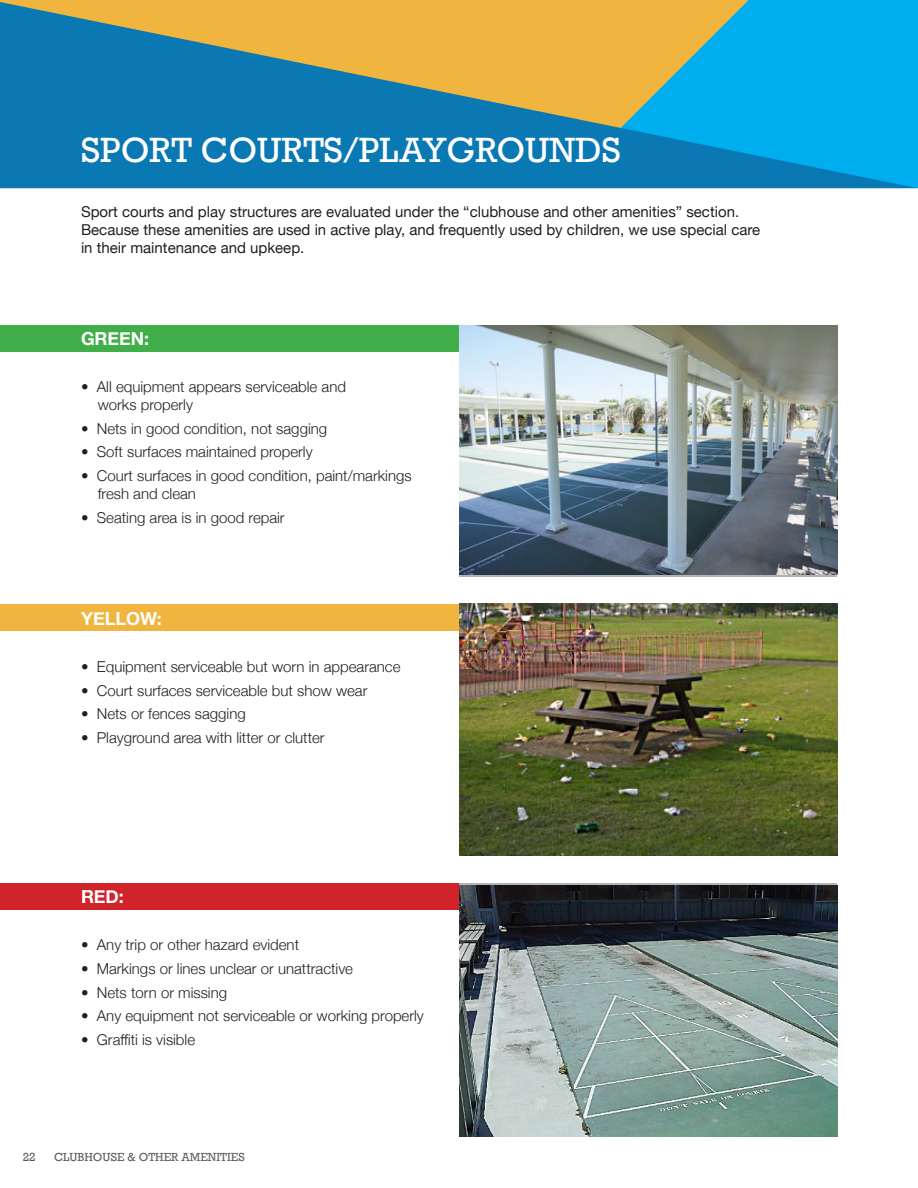
<style>
.page{position:relative;width:918px;height:1188px;background:#fff}
.page>*{position:absolute;margin:0;border:0;box-sizing:border-box;transform-origin:0 0}
.CONTENT_TITLE{font:36px "Rockwell";color:#fff}
.CONTENT_BODY{font:700 18px "Helvetica Neue";color:#fff}
.CONTENT_BODY-2{font:300 15px/18px "Helvetica Neue";color:#231f20}
.Content_Intros{font:15px/18px "Helvetica Neue";color:#231f20}
.CONTENT_BODY-3{font:12px "Rockwell";color:#636366}
.t1{font:12px "Rockwell";color:#57585a}
</style>
<div class="page">
<div style="left:0;top:325px;width:490px;height:27px;background:#40ae49"></div>
<div style="left:0;top:604px;width:490px;height:28px;background:#efb53e"></div>
<div style="left:0;top:884px;width:490px;height:26px;background:#d1232a"></div>
<svg style="left:0;top:0;width:918px;height:188px;background:#48959f"></svg>
<img style="left:459px;top:325px;width:378px;height:250px">
<img style="left:459px;top:885px;width:378px;height:252px">
<img style="left:459px;top:603px;width:378px;height:252px">
<p class="CONTENT_TITLE" style="left:81px;top:129px;width:541px">SPORT COURTS/PLAYGROUNDS</p>
<p class="Content_Intros" style="left:81px;top:203px;width:681px">Sport courts and play structures are evaluated under the “clubhouse and other amenities” section.<br>Because these amenities are used in active play, and frequently used by children, we use special care in their maintenance and upkeep.</p>
<p class="CONTENT_BODY" style="left:81px;top:324px;width:70px">GREEN:</p>
<p class="CONTENT_BODY-2" style="left:98px;top:376px;width:250px;text-indent:-17px">• All equipment appears serviceable and works properly</p>
<p class="CONTENT_BODY-2" style="left:81px;top:418px;width:248px">• Nets in good condition, not sagging</p>
<p class="CONTENT_BODY-2" style="left:81px;top:442px;width:233px">• Soft surfaces maintained properly</p>
<p class="CONTENT_BODY-2" style="left:98px;top:465px;width:315px;text-indent:-17px">• Court surfaces in good condition, paint/markings fresh and clean</p>
<p class="CONTENT_BODY-2" style="left:81px;top:507px;width:205px">• Seating area is in good repair</p>
<p class="CONTENT_BODY" style="left:81px;top:604px;width:82px">YELLOW:</p>
<p class="CONTENT_BODY-2" style="left:81px;top:657px;width:321px">• Equipment serviceable but worn in appearance</p>
<p class="CONTENT_BODY-2" style="left:81px;top:680px;width:288px">• Court surfaces serviceable but show wear</p>
<p class="CONTENT_BODY-2" style="left:81px;top:704px;width:166px">• Nets or fences sagging</p>
<p class="CONTENT_BODY-2" style="left:81px;top:728px;width:245px">• Playground area with litter or clutter</p>
<p class="CONTENT_BODY" style="left:81px;top:882px;width:45px">RED:</p>
<p class="CONTENT_BODY-2" style="left:81px;top:935px;width:220px">• Any trip or other hazard evident</p>
<p class="CONTENT_BODY-2" style="left:81px;top:958px;width:274px">• Markings or lines unclear or unattractive</p>
<p class="CONTENT_BODY-2" style="left:81px;top:982px;width:148px">• Nets torn or missing</p>
<p class="CONTENT_BODY-2" style="left:81px;top:1006px;width:344px">• Any equipment not serviceable or working properly</p>
<p class="CONTENT_BODY-2" style="left:81px;top:1029px;width:116px">• Graffiti is visible</p>
<p class="t1" style="left:23px;top:1150px;width:15px">22</p>
<p class="CONTENT_BODY-3" style="left:54px;top:1150px;width:192px">CLUBHOUSE &amp; OTHER AMENITIES</p>
</div>
